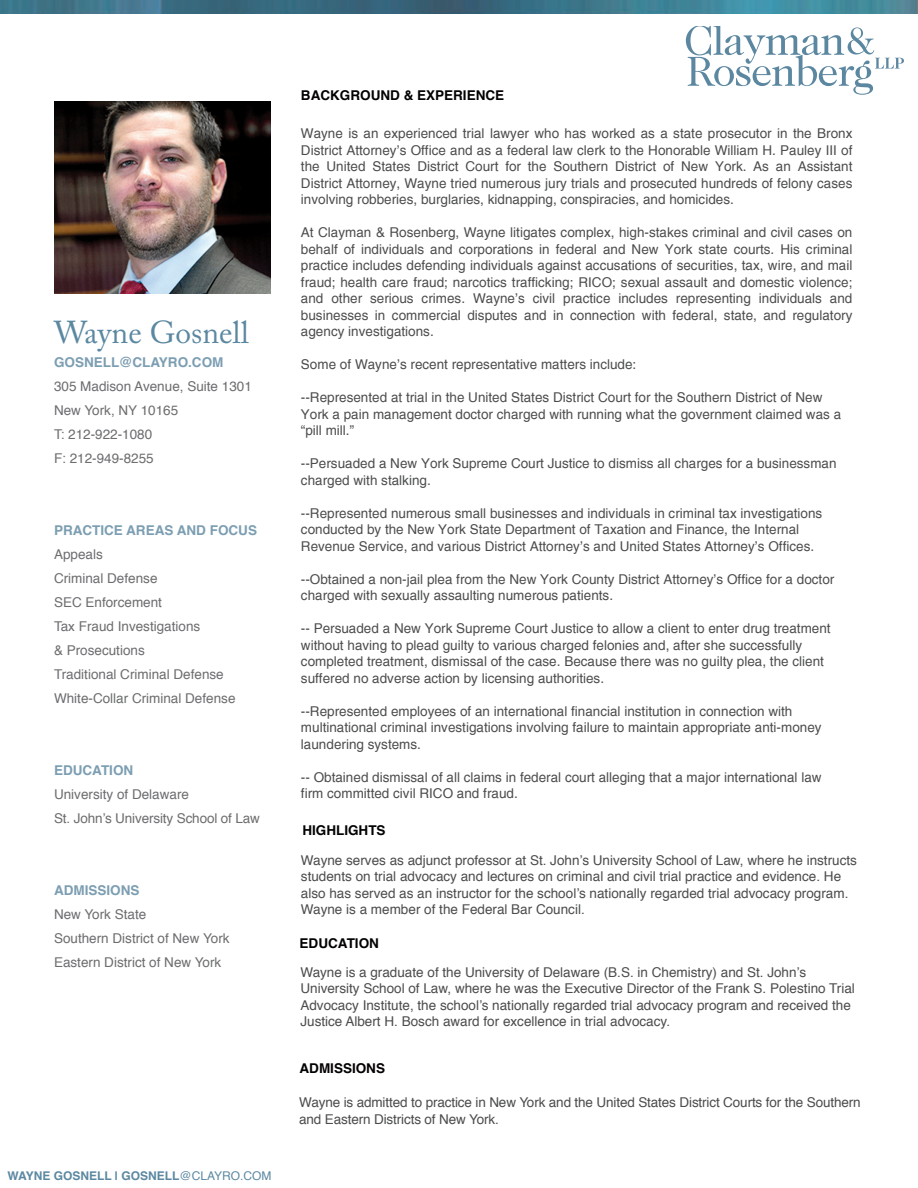
<style>
.page{position:relative;width:918px;height:1188px;background:#fff}
.page>*{position:absolute;margin:0;border:0;box-sizing:border-box;transform-origin:0 0}
.t1{font:31.5px "Adobe Caslon Pro";color:#5b88a1}
.t2{font:13.5px/16.5px "Helvetica";color:#4b4c4d}
.t3{font:13.5px/24px "Helvetica";color:#6c6d70}
.t4{font:700 13.5px "Helvetica";color:#7c9eb2}
.t5{font:700 13.5px "Helvetica";color:#040101}
.t6{font:700 12px "Helvetica";color:#5b88a1}
.s1{font-weight:400}
</style>
<div class="page">
<img style="left:54px;top:102px;width:217px;height:191px">
<img style="left:0;top:0;width:918px;height:14px">
<svg style="left:686px;top:26px;width:218px;height:69px"></svg>
<h1 class="t1" style="left:54px;top:313px;width:196px">Wayne Gosnell</h1>
<p class="t4" style="left:54px;top:351px;width:171px">GOSNELL@CLAYRO.COM</p>
<p class="t3" style="left:54px;top:374px;width:199px">305 Madison Avenue, Suite 1301<br>New York, NY 10165<br>T: 212-922-1080<br>F: 212-949-8255</p>
<p class="t4" style="left:54px;top:519px;width:205px">PRACTICE AREAS AND FOCUS</p>
<p class="t3" style="left:54px;top:542px;width:183px">Appeals<br>Criminal Defense<br>SEC Enforcement<br>Tax Fraud Investigations<br>&amp; Prosecutions<br>Traditional Criminal Defense<br>White-Collar Criminal Defense</p>
<p class="t4" style="left:54px;top:759px;width:81px">EDUCATION</p>
<p class="t3" style="left:54px;top:782px;width:208px">University of Delaware<br>St. John’s University School of Law</p>
<p class="t4" style="left:54px;top:879px;width:87px">ADMISSIONS</p>
<p class="t3" style="left:54px;top:902px;width:177px">New York State<br>Southern District of New York<br>Eastern District of New York</p>
<p class="t6" style="left:8px;top:1166px;width:266px">WAYNE GOSNELL | GOSNELL<span class="s1">@CLAYRO.COM</span></p>
<p class="t5" style="left:301px;top:85px;width:205px">BACKGROUND &amp; EXPERIENCE</p>
<p class="t2" style="left:301px;top:126px;width:553px;text-align:justify">Wayne is an experienced trial lawyer who has worked as a state prosecutor in the Bronx District Attorney’s Office and as a federal law clerk to the Honorable William H. Pauley III of the United States District Court for the Southern District of New York. As an Assistant District Attorney, Wayne tried numerous jury trials and prosecuted hundreds of felony cases involving robberies, burglaries, kidnapping, conspiracies, and homicides.</p>
<p class="t2" style="left:301px;top:225px;width:553px;text-align:justify">At Clayman &amp; Rosenberg, Wayne litigates complex, high-stakes criminal and civil cases on behalf of individuals and corporations in federal and New York state courts. His criminal practice includes defending individuals against accusations of securities, tax, wire, and mail fraud; health care fraud; narcotics trafficking; RICO; sexual assault and domestic violence; and other serious crimes. Wayne’s civil practice includes representing individuals and businesses in commercial disputes and in connection with federal, state, and regulatory agency investigations.</p>
<p class="t2" style="left:301px;top:356px;width:337px">Some of Wayne’s recent representative matters include:</p>
<p class="t2" style="left:301px;top:389px;width:542px">--Represented at trial in the United States District Court for the Southern District of New<br>York a pain management doctor charged with running what the government claimed was a “pill mill.”</p>
<p class="t2" style="left:301px;top:455px;width:537px">--Persuaded a New York Supreme Court Justice to dismiss all charges for a businessman charged with stalking.</p>
<p class="t2" style="left:301px;top:505px;width:523px">--Represented numerous small businesses and individuals in criminal tax investigations conducted by the New York State Department of Taxation and Finance, the Internal<br>Revenue Service, and various District Attorney’s and United States Attorney’s Offices.</p>
<p class="t2" style="left:301px;top:571px;width:535px">--Obtained a non-jail plea from the New York County District Attorney’s Office for a doctor charged with sexually assaulting numerous patients.</p>
<p class="t2" style="left:301px;top:620px;width:531px">-- Persuaded a New York Supreme Court Justice to allow a client to enter drug treatment without having to plead guilty to various charged felonies and, after she successfully completed treatment, dismissal of the case. Because there was no guilty plea, the client suffered no adverse action by licensing authorities.</p>
<p class="t2" style="left:301px;top:703px;width:522px">--Represented employees of an international financial institution in connection with multinational criminal investigations involving failure to maintain appropriate anti-money laundering systems.</p>
<p class="t2" style="left:301px;top:769px;width:522px">-- Obtained dismissal of all claims in federal court alleging that a major international law firm committed civil RICO and fraud.</p>
<p class="t5" style="left:302px;top:819px;width:85px">HIGHLIGHTS</p>
<p class="t2" style="left:301px;top:852px;width:558px">Wayne serves as adjunct professor at St. John’s University School of Law, where he instructs students on trial advocacy and lectures on criminal and civil trial practice and evidence. He also has served as an instructor for the school’s nationally regarded trial advocacy program.<br>Wayne is a member of the Federal Bar Council.</p>
<p class="t5" style="left:300px;top:933px;width:81px">EDUCATION</p>
<p class="t2" style="left:300px;top:964px;width:556px">Wayne is a graduate of the University of Delaware (B.S. in Chemistry) and St. John’s University School of Law, where he was the Executive Director of the Frank S. Polestino Trial Advocacy Institute, the school’s nationally regarded trial advocacy program and received the Justice Albert H. Bosch award for excellence in trial advocacy.</p>
<p class="t5" style="left:300px;top:1057px;width:87px">ADMISSIONS</p>
<p class="t2" style="left:299px;top:1094px;width:563px">Wayne is admitted to practice in New York and the United States District Courts for the Southern and Eastern Districts of New York.</p>
</div>
